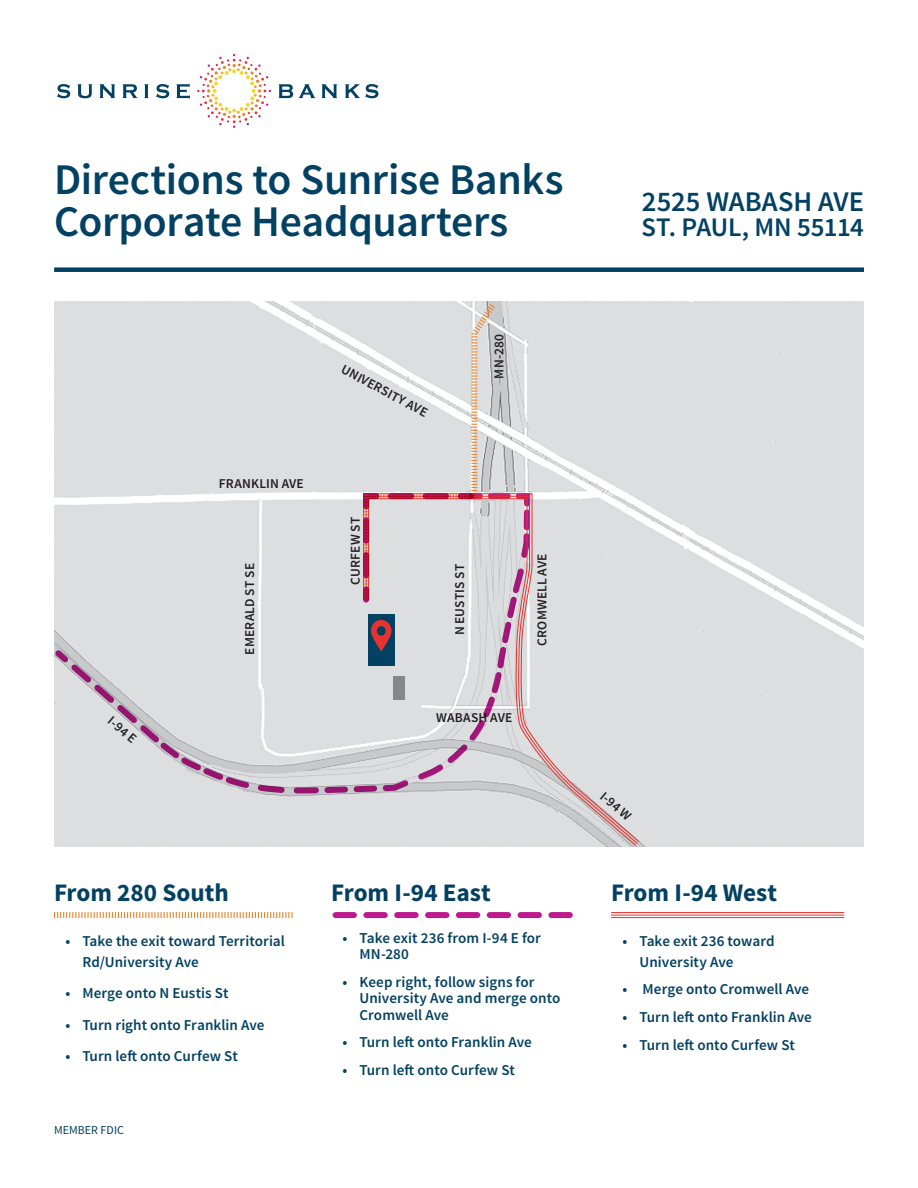
<style>
.page{position:relative;width:918px;height:1188px;background:#fff}
.page>*{position:absolute;margin:0;border:0;box-sizing:border-box;transform-origin:0 0}
.t1{font:600 43.8px/42.3px "Source Sans Pro";letter-spacing:-.01em;color:#034162}
.t2{font:600 28.5px "Source Sans Pro";letter-spacing:.005em;color:#034162}
.t3{font:600 26.85px "Source Sans Pro";letter-spacing:-.015em;color:#034162}
.t4{font:700 25.2px "Source Sans Pro";color:#034162}
.t5{font:600 15.15px/16.4px "Source Sans Pro";letter-spacing:.005em;color:#034162}
.t6{font:600 13.5px "Source Sans Pro";letter-spacing:.01em;color:#231f20}
.t7{font:12px "Source Sans Pro";letter-spacing:.01em;color:#034162}
</style>
<div class="page">
<svg style="left:197px;top:54px;width:74px;height:74px"></svg>
<svg style="left:57px;top:84px;width:13px;height:14px"></svg>
<svg style="left:77px;top:84px;width:15px;height:14px"></svg>
<svg style="left:100px;top:84px;width:15px;height:14px"></svg>
<svg style="left:123px;top:84px;width:15px;height:14px"></svg>
<svg style="left:144px;top:84px;width:5px;height:14px"></svg>
<svg style="left:156px;top:84px;width:13px;height:14px"></svg>
<svg style="left:176px;top:84px;width:14px;height:15px"></svg>
<svg style="left:279px;top:84px;width:14px;height:14px"></svg>
<svg style="left:299px;top:84px;width:16px;height:14px"></svg>
<svg style="left:322px;top:84px;width:15px;height:14px"></svg>
<svg style="left:345px;top:84px;width:33px;height:14px"></svg>
<div style="left:54px;top:302px;width:810px;height:545px;background:#dddee0"></div>
<svg style="left:54px;top:492px;width:478px;height:303px;background:#dbd9dd"></svg>
<div style="left:54px;top:267px;width:810px;height:5px;background:#034162"></div>
<svg style="left:336px;top:912px;width:234px;height:6px"></svg>
<hr style="left:611px;top:912px;width:233px;height:1px;background:#e7322f">
<hr style="left:611px;top:915px;width:233px;height:1px;background:#e7322f">
<hr style="left:611px;top:917px;width:233px;height:1px;background:#e7322f">
<svg style="left:54px;top:912px;width:239px;height:6px"></svg>
<svg style="left:363px;top:493px;width:277px;height:349px;background:#d9d6d9"></svg>
<svg style="left:362px;top:303px;width:168px;height:348px;background:#dad4d6"></svg>
<p class="t1" style="left:54px;top:159px;width:511px">Directions to Sunrise Banks<br>Corporate Headquarters</p>
<p class="t6" style="left:115px;top:712px;width:34px;rotate:40deg">I-94 E</p>
<p class="t6" style="left:219px;top:475px;width:86px">FRANKLIN AVE</p>
<p class="t6" style="left:241px;top:655px;width:93px;rotate:-90deg">EMERALD ST SE</p>
<p class="t6" style="left:346px;top:361px;width:97px;rotate:28deg">UNIVERSITY AVE</p>
<p class="t6" style="left:491px;top:379px;width:46px;rotate:-90deg">MN-280</p>
<p class="t6" style="left:347px;top:585px;width:69px;rotate:-90deg">CURFEW ST</p>
<p class="t6" style="left:451px;top:635px;width:73px;rotate:-90deg">N EUSTIS ST</p>
<p class="t6" style="left:534px;top:646px;width:94px;rotate:-90deg">CROMWELL AVE</p>
<p class="t6" style="left:436px;top:709px;width:78px">WABASH AVE</p>
<p class="t4" style="left:54px;top:877px;width:176px">From 280 South</p>
<p class="t5" style="left:82px;top:932px;width:204px;line-height:20.1px;text-indent:-17px">• Take the exit toward Territorial<br>Rd/University Ave</p>
<p class="t5" style="left:65px;top:985px;width:165px">• Merge onto N Eustis St</p>
<p class="t5" style="left:65px;top:1017px;width:201px">• Turn right onto Franklin Ave</p>
<p class="t5" style="left:65px;top:1048px;width:174px">• Turn left onto Curfew St</p>
<p class="t7" style="left:54px;top:1123px;width:72px">MEMBER FDIC</p>
<p class="t4" style="left:331px;top:877px;width:161px">From I-94 East</p>
<p class="t5" style="left:360px;top:930px;width:183px;text-indent:-17px">• Take exit 236 from I-94 E for<br>MN-280</p>
<p class="t5" style="left:360px;top:974px;width:202px;text-indent:-17px">• Keep right, follow signs for<br>University Ave and merge onto<br>Cromwell Ave</p>
<p class="t5" style="left:343px;top:1035px;width:191px">• Turn left onto Franklin Ave</p>
<p class="t5" style="left:343px;top:1062px;width:174px">• Turn left onto Curfew St</p>
<p class="t2" style="left:642px;top:184px;width:224px">2525 WABASH AVE</p>
<p class="t3" style="left:642px;top:210px;width:224px">ST. PAUL, MN 55114</p>
<p class="t6" style="left:607px;top:788px;width:38px;rotate:40deg">I-94 W</p>
<p class="t4" style="left:611px;top:877px;width:168px">From I-94 West</p>
<p class="t5" style="left:640px;top:932px;width:137px;line-height:20.1px;text-indent:-17px">• Take exit 236 toward<br>University Ave</p>
<p class="t5" style="left:623px;top:982px;width:188px">• Merge onto Cromwell Ave</p>
<p class="t5" style="left:623px;top:1009px;width:191px">• Turn left onto Franklin Ave</p>
<p class="t5" style="left:623px;top:1037px;width:174px">• Turn left onto Curfew St</p>
</div>
